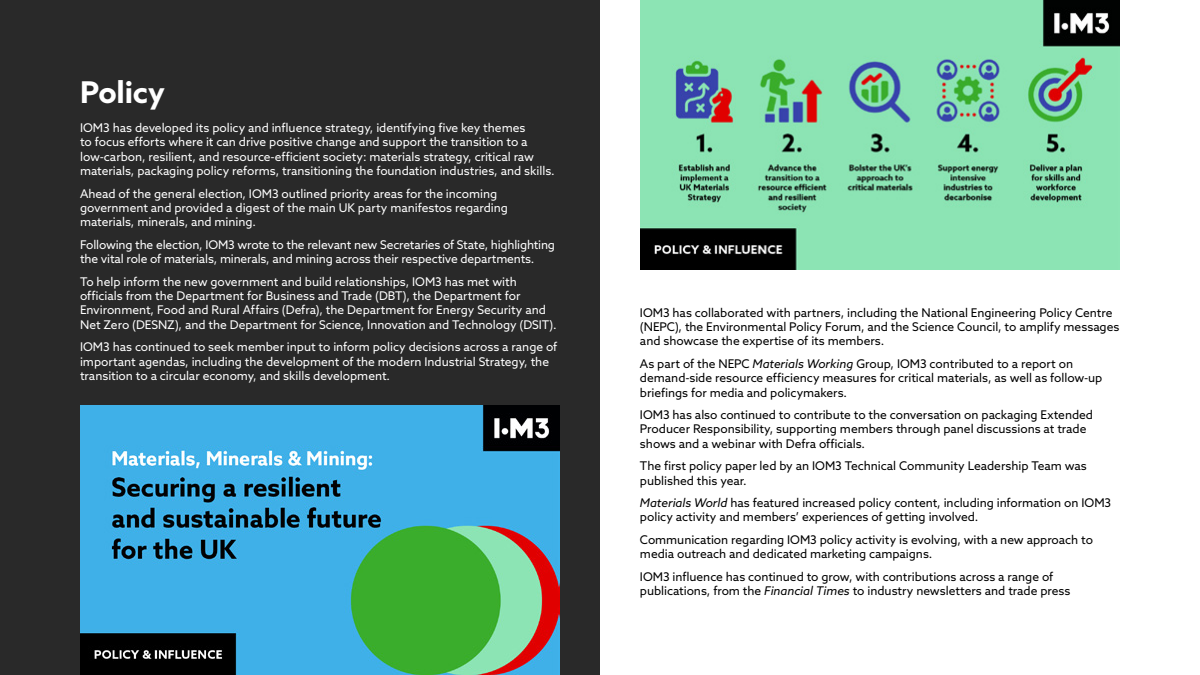
<style>
.page{position:relative;width:1200px;height:675px;background:#fff}
.page>*{position:absolute;margin:0;border:0;box-sizing:border-box;transform-origin:0 0}
.t1{font:700 30px "Azo Sans";letter-spacing:-.005em;color:#fff}
.t2{font:12px/14.4px "Azo Sans";letter-spacing:-.005em;color:#fff}
.t3{font:12px/14.4px "Azo Sans";letter-spacing:-.005em;color:#000}
.s1{font-style:italic}
</style>
<div class="page">
<div style="left:0;top:0;width:600px;height:675px;background:#292929"></div>
<img style="left:640px;top:0;width:480px;height:270px">
<img style="left:80px;top:405px;width:480px;height:270px">
<h1 class="t1" style="left:80px;top:73px;width:86px">Policy</h1>
<p class="t2" style="left:80px;top:120px;width:476px">IOM3 has developed its policy and influence strategy, identifying five key themes<br>to focus efforts where it can drive positive change and support the transition to a low-carbon, resilient, and resource-efficient society: materials strategy, critical raw materials, packaging policy reforms, transitioning the foundation industries, and skills.</p>
<p class="t2" style="left:80px;top:186px;width:429px">Ahead of the general election, IOM3 outlined priority areas for the incoming government and provided a digest of the main UK party manifestos regarding materials, minerals, and mining.</p>
<p class="t2" style="left:80px;top:237px;width:476px">Following the election, IOM3 wrote to the relevant new Secretaries of State, highlighting the vital role of materials, minerals, and mining across their respective departments.</p>
<p class="t2" style="left:80px;top:274px;width:478px">To help inform the new government and build relationships, IOM3 has met with officials from the Department for Business and Trade (DBT), the Department for Environment, Food and Rural Affairs (Defra), the Department for Energy Security and Net Zero (DESNZ), and the Department for Science, Innovation and Technology (DSIT).</p>
<p class="t2" style="left:80px;top:340px;width:479px">IOM3 has continued to seek member input to inform policy decisions across a range of important agendas, including the development of the modern Industrial Strategy, the transition to a circular economy, and skills development.</p>
<p class="t3" style="left:640px;top:305px;width:481px">IOM3 has collaborated with partners, including the National Engineering Policy Centre (NEPC), the Environmental Policy Forum, and the Science Council, to amplify messages and showcase the expertise of its members.</p>
<p class="t3" style="left:640px;top:356px;width:464px">As part of the NEPC <span class="s1">Materials Working</span> Group, IOM3 contributed to a report on demand-side resource efficiency measures for critical materials, as well as follow-up briefings for media and policymakers.</p>
<p class="t3" style="left:640px;top:407px;width:455px">IOM3 has also continued to contribute to the conversation on packaging Extended<br>Producer Responsibility, supporting members through panel discussions at trade shows and a webinar with Defra officials.</p>
<p class="t3" style="left:640px;top:459px;width:448px">The first policy paper led by an IOM3 Technical Community Leadership Team was published this year.</p>
<p class="t3" style="left:640px;top:495px;width:473px"><span class="s1">Materials World</span> has featured increased policy content, including information on IOM3 policy activity and members’ experiences of getting involved.</p>
<p class="t3" style="left:640px;top:532px;width:455px">Communication regarding IOM3 policy activity is evolving, with a new approach to media outreach and dedicated marketing campaigns.</p>
<p class="t3" style="left:640px;top:569px;width:432px">IOM3 influence has continued to grow, with contributions across a range of publications, from the <span class="s1">Financial Times</span> to industry newsletters and trade press</p>
</div>
